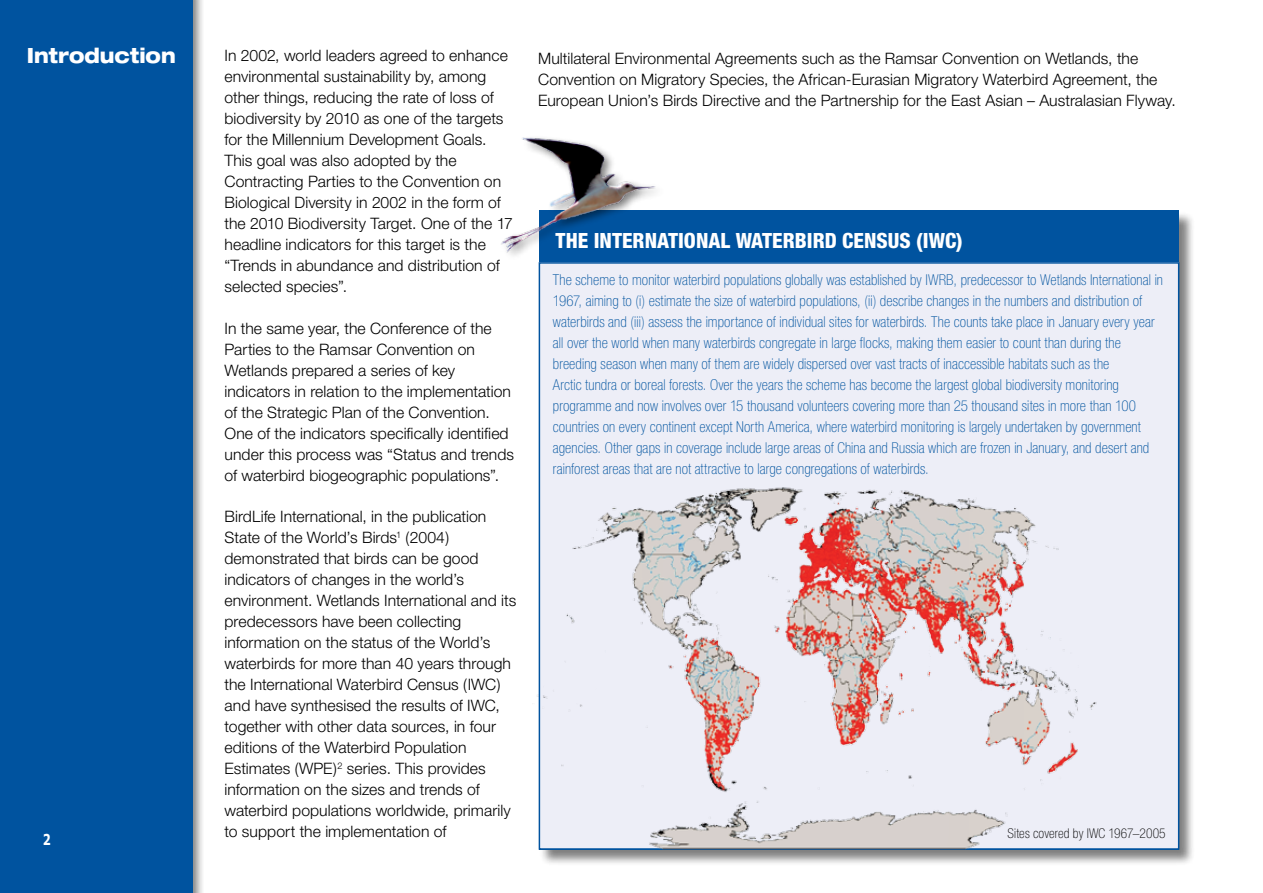
<style>
.page{position:relative;width:1263px;height:893px;background:#fff}
.page>*{position:absolute;margin:0;border:0;box-sizing:border-box;transform-origin:0 0}
.t1{font:800 condensed 21px "Helvetica Neue";color:#fff}
.t2{font:800 expanded 21px "Helvetica Neue";color:#fff;scale:.9 1}
.t3{font:300 15.75px/21px "Helvetica Neue";letter-spacing:.005em;color:#000}
.t4{font:100 condensed 15px/21px "Helvetica Neue";letter-spacing:.01em;color:#00539f}
.t5{font:700 15px "Verdana";color:#fff;scale:.75 1}
.t6{font:100 condensed 13.5px "Helvetica Neue";letter-spacing:.005em;color:#000}
</style>
<div class="page">
<div style="left:0;top:0;width:205px;height:893px;background:#000;opacity:.5"></div>
<div style="left:0;top:0;width:193px;height:893px;background:#00539f"></div>
<div style="left:539px;top:211px;width:656px;height:656px;background:#000;opacity:.5"></div>
<div style="left:539px;top:211px;width:639px;height:639px;background:#00539f"></div>
<div style="left:539px;top:263px;width:640px;height:586px;background:#edeef7"></div>
<img style="left:537px;top:481px;width:568px;height:369px">
<img style="left:501px;top:137px;width:184px;height:119px">
<h1 class="t2" style="left:27px;top:42px;width:167px">Introduction</h1>
<p class="t3" style="left:225px;top:45px;width:290px">In 2002, world leaders agreed to enhance environmental sustainability by, among other things, reducing the rate of loss of biodiversity by 2010 as one of the targets for the Millennium Development Goals.<br>This goal was also adopted by the Contracting Parties to the Convention on Biological Diversity in 2002 in the form of the 2010 Biodiversity Target. One of the 17 headline indicators for this target is the “Trends in abundance and distribution of selected species”.</p>
<p class="t3" style="left:225px;top:317px;width:291px">In the same year, the Conference of the Parties to the Ramsar Convention on Wetlands prepared a series of key indicators in relation to the implementation of the Strategic Plan of the Convention.<br>One of the indicators specifically identified under this process was “Status and trends of waterbird biogeographic populations”.</p>
<p class="t3" style="left:224px;top:506px;width:293px">BirdLife International, in the publication State of the World’s Birds<sup>1</sup> (2004) demonstrated that birds can be good indicators of changes in the world’s environment. Wetlands International and its predecessors have been collecting information on the status of the World’s waterbirds for more than 40 years through the International Waterbird Census (IWC) and have synthesised the results of IWC, together with other data sources, in four editions of the Waterbird Population Estimates (WPE)<sup>2</sup> series. This provides information on the sizes and trends of waterbird populations worldwide, primarily to support the implementation of</p>
<p class="t5" style="left:43px;top:830px;width:12px">2</p>
<p class="t3" style="left:538px;top:47px;width:639px">Multilateral Environmental Agreements such as the Ramsar Convention on Wetlands, the<br>Convention on Migratory Species, the African-Eurasian Migratory Waterbird Agreement, the<br>European Union’s Birds Directive and the Partnership for the East Asian – Australasian Flyway.</p>
<h1 class="t1" style="left:556px;top:227px;width:409px">THE INTERNATIONAL WATERBIRD CENSUS (IWC)</h1>
<p class="t4" style="left:553px;top:269px;width:612px">The scheme to monitor waterbird populations globally was established by IWRB, predecessor to Wetlands International in 1967, aiming to (i) estimate the size of waterbird populations, (ii) describe changes in the numbers and distribution of waterbirds and (iii) assess the importance of individual sites for waterbirds. The counts take place in January every year all over the world when many waterbirds congregate in large flocks, making them easier to count than during the breeding season when many of them are widely dispersed over vast tracts of inaccessible habitats such as the<br>Arctic tundra or boreal forests. Over the years the scheme has become the largest global biodiversity monitoring programme and now involves over 15 thousand volunteers covering more than 25 thousand sites in more than 100 countries on every continent except North America, where waterbird monitoring is largely undertaken by government agencies. Other gaps in coverage include large areas of China and Russia which are frozen in January, and desert and rainforest areas that are not attractive to large congregations of waterbirds.</p>
<p class="t6" style="left:1007px;top:825px;width:160px">Sites covered by IWC 1967–2005</p>
</div>
